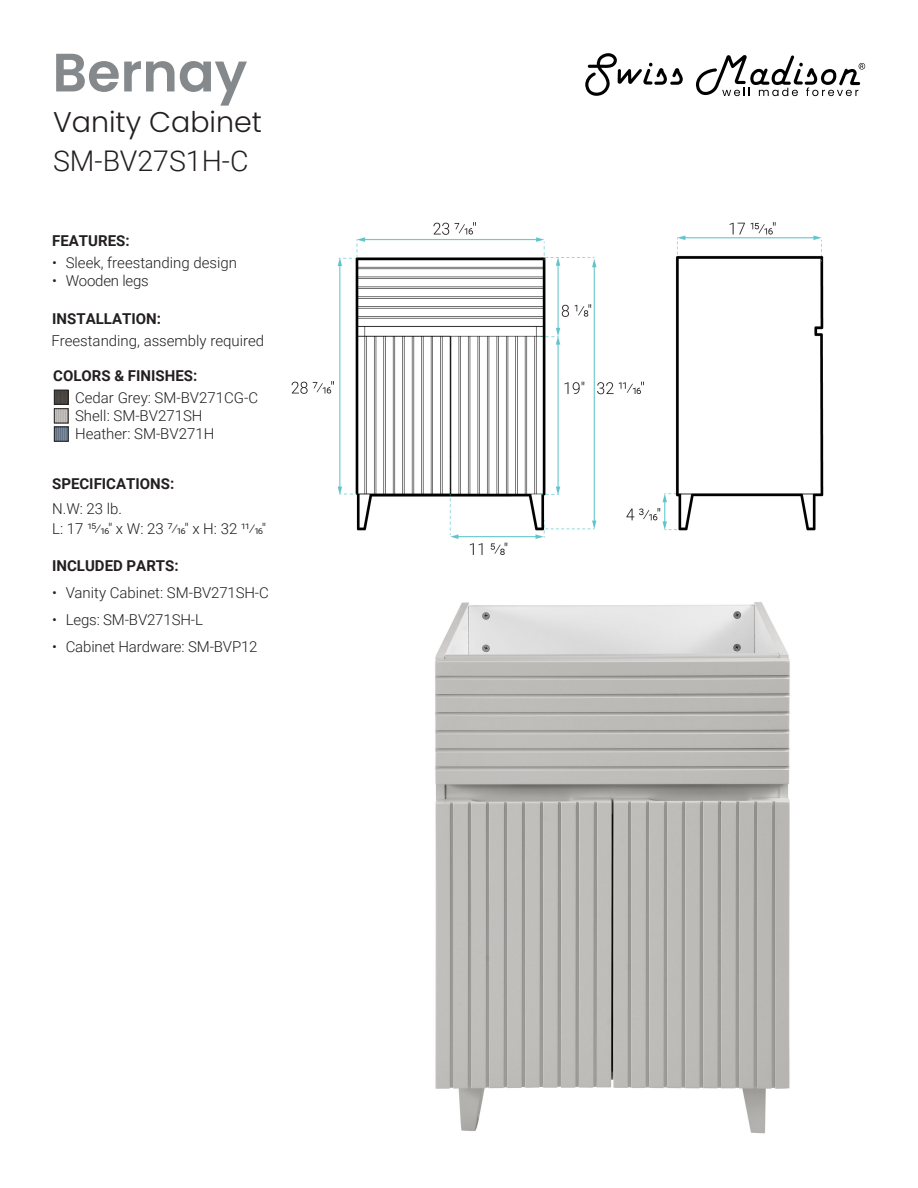
<style>
.page{position:relative;width:918px;height:1188px;background:#fff}
.page>*{position:absolute;margin:0;border:0;box-sizing:border-box;transform-origin:0 0}
.t1{font:600 54px "Poppins";color:#85898c}
.t2{font:300 28.5px "Poppins";color:#231f20}
.t3{font:300 28.5px "Roboto";color:#231f20}
.t4{font:300 15px/18px "Roboto";color:#231f20}
.t5{font:700 15px "Roboto";color:#231f20}
.t6{font:300 15px/19.5px "Roboto";letter-spacing:-.05em;color:#231f20}
</style>
<div class="page">
<img style="left:291px;top:222px;width:533px;height:333px">
<img style="left:435px;top:602px;width:355px;height:532px">
<svg style="left:585px;top:53px;width:98px;height:43px"></svg>
<svg style="left:696px;top:55px;width:169px;height:41px"></svg>
<svg style="left:54px;top:390px;width:14px;height:49px"></svg>
<div style="left:54px;top:427px;width:14px;height:14px;border:1px solid #231f20"></div>
<h1 class="t1" style="left:52px;top:41px;width:196px">Bernay</h1>
<h2 class="t2" style="left:53px;top:105px;width:210px">Vanity Cabinet</h2>
<h2 class="t3" style="left:53px;top:141px;width:197px">SM-BV27S1H-C</h2>
<p class="t5" style="left:52px;top:230px;width:79px">FEATURES:</p>
<p class="t4" style="left:52px;top:253px;width:186px">• Sleek, freestanding design</p>
<p class="t4" style="left:52px;top:271px;width:98px">• Wooden legs</p>
<p class="t5" style="left:52px;top:308px;width:110px">INSTALLATION:</p>
<p class="t4" style="left:51px;top:331px;width:214px">Freestanding, assembly required</p>
<p class="t5" style="left:53px;top:365px;width:146px">COLORS &amp; FINISHES:</p>
<p class="t4" style="left:75px;top:388px;width:185px">Cedar Grey: SM-BV271CG-C<br>Shell: SM-BV271SH<br>Heather: SM-BV271H</p>
<p class="t5" style="left:52px;top:473px;width:124px">SPECIFICATIONS:</p>
<p class="t6" style="left:52px;top:498px;width:216px">N.W: 23 lb.<br>L: 17 ¹5⁄16" x W: 23 7⁄16" x H: 32 ¹¹⁄16"</p>
<p class="t5" style="left:52px;top:556px;width:128px">INCLUDED PARTS:</p>
<p class="t4" style="left:52px;top:584px;width:218px">• Vanity Cabinet: SM-BV271SH-C</p>
<p class="t4" style="left:52px;top:611px;width:152px">• Legs: SM-BV271SH-L</p>
<p class="t4" style="left:52px;top:638px;width:207px">• Cabinet Hardware: SM-BVP12</p>
</div>
